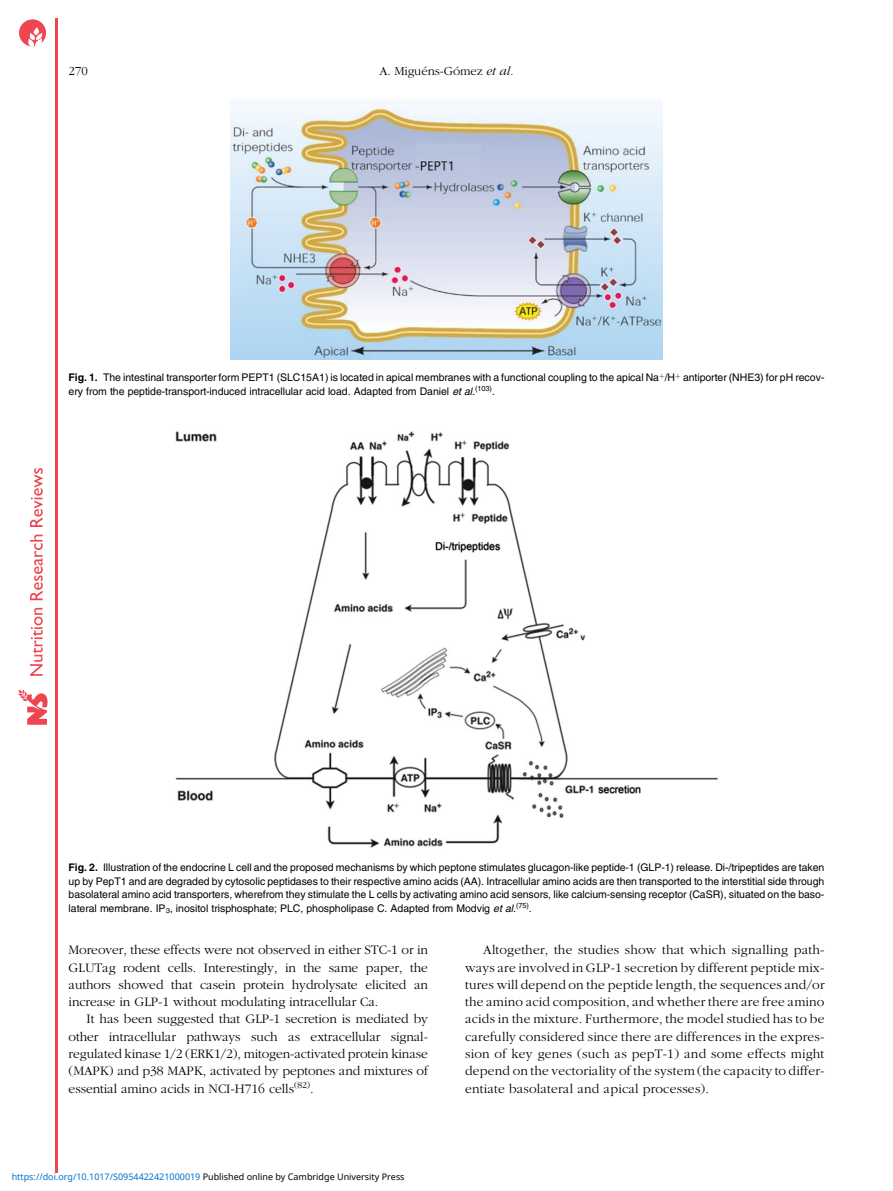
<style>
.page{position:relative;width:893px;height:1191px;background:#fff}
.page>*{position:absolute;margin:0;border:0;box-sizing:border-box;transform-origin:0 0}
.t1{font:13.5px/17.2px "Adv OT777 cf 4 fb";color:#000;text-align:justify}
.t2{font:12.75px "Adv OT777 cf 4 fb";color:#000}
.t3{font:10.5px/13.5px "Adv OT82 c 4 f 4 c 4";color:#000}
.t4{font:9px "Noto Sans";color:#0172cf}
.s1{font-family:"Adv OT4 e 1564 e 8.I"}
.s2{font-family:"Adv O Tf 3919 c 9 c.B"}
.s3{font-family:"Adv OT7 a 027 dc 5.I"}
.s4{color:#000}
</style>
<div class="page">
<hr style="left:56px;top:19px;width:2px;height:1154px;background:#ef4550">
<svg style="left:18px;top:689px;width:30px;height:35px"></svg>
<svg style="left:30px;top:608px;width:13px;height:68px"></svg>
<svg style="left:30px;top:534px;width:13px;height:66px"></svg>
<svg style="left:30px;top:468px;width:13px;height:59px"></svg>
<svg style="left:19px;top:19px;width:27px;height:27px"></svg>
<img style="left:230px;top:99px;width:433px;height:261px">
<img style="left:175px;top:431px;width:543px;height:417px">
<p class="t2" style="left:69px;top:66px;width:21px">270</p>
<p class="t2" style="left:379px;top:66px;width:136px">A. Miguéns-Gómez <span class="s1">et al.</span></p>
<p class="t3" style="left:69px;top:372px;width:757px"><span class="s2">Fig. 1.</span> The intestinal transporter form PEPT1 (SLC15A1) is located in apical membranes with a functional coupling to the apical Na<sup>þ</sup>/H<sup>þ</sup> antiporter (NHE3) for pH recov&shy;ery from the peptide-transport-induced intracellular acid load. Adapted from Daniel <span class="s3">et al.</span><sup>(103)</sup>.</p>
<p class="t3" style="left:69px;top:861px;width:757px;text-align:justify"><span class="s2">Fig. 2.</span> Illustration of the endocrine L cell and the proposed mechanisms by which peptone stimulates glucagon-like peptide-1 (GLP-1) release. Di-/tripeptides are taken up by PepT1 and are degraded by cytosolic peptidases to their respective amino acids (AA). Intracellular amino acids are then transported to the interstitial side through basolateral amino acid transporters, wherefrom they stimulate the L cells by activating amino acid sensors, like calcium-sensing receptor (CaSR), situated on the baso&shy;lateral membrane. IP<sub>3</sub>, inositol trisphosphate; PLC, phospholipase C. Adapted from Modvig <span class="s3">et al.</span><sup>(75)</sup>.</p>
<p class="t1" style="left:69px;top:942px;width:361px">Moreover, these effects were not observed in either STC-1 or in GLUTag rodent cells. Interestingly, in the same paper, the authors showed that casein protein hydrolysate elicited an increase in GLP-1 without modulating intracellular Ca.</p>
<p class="t1" style="left:69px;top:1011px;width:361px;text-indent:18px">It has been suggested that GLP-1 secretion is mediated by other intracellular pathways such as extracellular signal&shy;regulated kinase 1/2 (ERK1/2), mitogen-activated protein kinase (MAPK) and p38 MAPK, activated by peptones and mixtures of essential amino acids in NCI-H716 cells<sup>(82)</sup>.</p>
<p class="t4" style="left:12px;top:1170px;width:394px">https://doi.org/10.1017/S0954422421000019 <span class="s4">Published online by Cambridge University Press</span></p>
<p class="t1" style="left:465px;top:942px;width:361px;text-indent:18px">Altogether, the studies show that which signalling path&shy;ways are involved in GLP-1 secretion by different peptide mix&shy;tures will depend on the peptide length, the sequences and/or the amino acid composition, and whether there are free amino acids in the mixture. Furthermore, the model studied has to be carefully considered since there are differences in the expres&shy;sion of key genes (such as pepT-1) and some effects might depend on the vectoriality of the system (the capacity to differ&shy;entiate basolateral and apical processes).</p>
</div>
